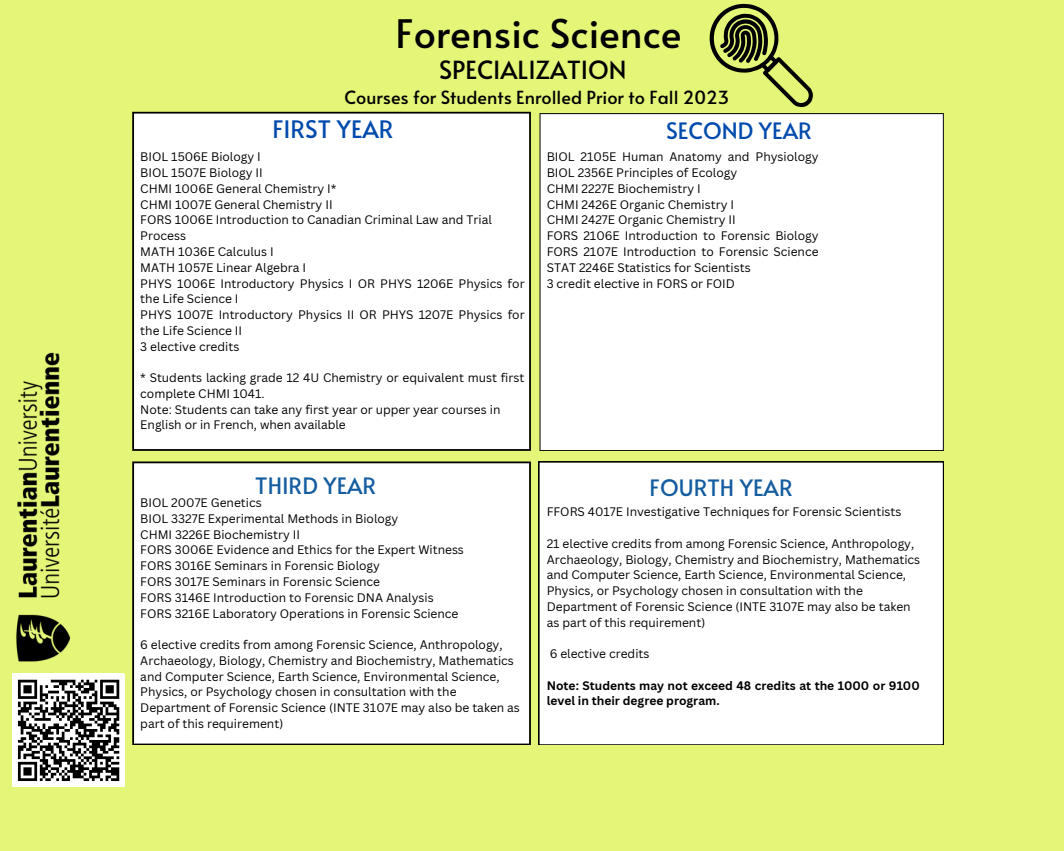
<style>
.page{position:relative;width:1064px;height:851px;background:#fff}
.page>*{position:absolute;margin:0;border:0;box-sizing:border-box;transform-origin:0 0}
.t1{font:39.15px "Alata";color:#000}
.t2{font:24.9px "Alata";color:#000}
.t3{font:24px "Alata";color:#004aad}
.t4{font:22.5px "Alata";color:#145da0}
.t5{font:22.5px "Alata";color:#004aad}
.t6{font:18px "Alata";color:#000}
.t7{font:12px/15.8px "Canva Sans";color:#000}
.t8{font:700 12px/15.8px "Canva Sans";color:#000}
</style>
<div class="page">
<div style="left:0;top:0;width:1063px;height:850px;background:#e4f577"></div>
<div style="left:133px;top:462px;width:397px;height:282px;background:#fff"></div>
<hr style="left:132px;top:463px;width:2px;height:280px;background:#000">
<hr style="left:529px;top:463px;width:1px;height:280px;background:#000">
<hr style="left:134px;top:743px;width:395px;height:2px;background:#000">
<hr style="left:134px;top:461px;width:395px;height:2px;background:#000">
<div style="left:540px;top:114px;width:403px;height:336px;background:#fff"></div>
<hr style="left:539px;top:114px;width:1px;height:336px;background:#000">
<hr style="left:942px;top:114px;width:1px;height:336px;background:#000">
<hr style="left:540px;top:450px;width:402px;height:1px;background:#000">
<hr style="left:540px;top:113px;width:402px;height:1px;background:#000">
<div style="left:133px;top:113px;width:397px;height:337px;background:#fff"></div>
<hr style="left:132px;top:114px;width:2px;height:335px;background:#000">
<hr style="left:529px;top:114px;width:1px;height:335px;background:#000">
<hr style="left:134px;top:449px;width:395px;height:2px;background:#000">
<hr style="left:134px;top:112px;width:395px;height:2px;background:#000">
<div style="left:538px;top:461px;width:405px;height:284px;background:#fff"></div>
<div style="left:537px;top:460px;width:407px;height:286px;border:2px solid #000"></div>
<img style="left:16px;top:352px;width:55px;height:310px">
<svg style="left:709px;top:4px;width:103px;height:103px"></svg>
<div style="left:12px;top:674px;width:113px;height:112px;background:#fff"></div>
<svg style="left:17px;top:679px;width:103px;height:102px"></svg>
<h1 class="t1" style="left:395px;top:4px;width:288px">Forensic Science</h1>
<h1 class="t2" style="left:439px;top:51px;width:189px">SPECIALIZATION</h1>
<h1 class="t6" style="left:344px;top:84px;width:386px">Courses for Students Enrolled Prior to Fall 2023</h1>
<h2 class="t3" style="left:272px;top:112px;width:123px">FIRST YEAR</h2>
<p class="t7" style="left:140px;top:149px;width:386px">BIOL 1506E Biology I<br>BIOL 1507E Biology II<br>CHMI 1006E General Chemistry I*<br>CHMI 1007E General Chemistry II<br>FORS 1006E Introduction to Canadian Criminal Law and Trial<br>Process<br>MATH 1036E Calculus I<br>MATH 1057E Linear Algebra I<br>PHYS 1006E Introductory Physics I OR PHYS 1206E Physics for the Life Science I<br>PHYS 1007E Introductory Physics II OR PHYS 1207E Physics for the Life Science II<br>3 elective credits</p>
<p class="t7" style="left:140px;top:369px;width:385px">* Students lacking grade 12 4U Chemistry or equivalent must first complete CHMI 1041.<br>Note: Students can take any first year or upper year courses in English or in French, when available</p>
<h2 class="t5" style="left:666px;top:114px;width:147px">SECOND YEAR</h2>
<p class="t7" style="left:546px;top:149px;width:273px">BIOL 2105E Human Anatomy and Physiology BIOL 2356E Principles of Ecology<br>CHMI 2227E Biochemistry I<br>CHMI 2426E Organic Chemistry I<br>CHMI 2427E Organic Chemistry II<br>FORS 2106E Introduction to Forensic Biology FORS 2107E Introduction to Forensic Science STAT 2246E Statistics for Scientists<br>3 credit elective in FORS or FOID</p>
<h2 class="t4" style="left:255px;top:469px;width:122px">THIRD YEAR</h2>
<p class="t7" style="left:140px;top:494px;width:325px">BIOL 2007E Genetics<br>BIOL 3327E Experimental Methods in Biology<br>CHMI 3226E Biochemistry II<br>FORS 3006E Evidence and Ethics for the Expert Witness FORS 3016E Seminars in Forensic Biology<br>FORS 3017E Seminars in Forensic Science<br>FORS 3146E Introduction to Forensic DNA Analysis FORS 3216E Laboratory Operations in Forensic Science</p>
<p class="t7" style="left:140px;top:636px;width:381px">6 elective credits from among Forensic Science, Anthropology, Archaeology, Biology, Chemistry and Biochemistry, Mathematics and Computer Science, Earth Science, Environmental Science, Physics, or Psychology chosen in consultation with the Department of Forensic Science (INTE 3107E may also be taken as part of this requirement)</p>
<h2 class="t4" style="left:649px;top:470px;width:144px">FOURTH YEAR</h2>
<h1 class="t7" style="left:546px;top:503px;width:356px">FFORS 4017E Investigative Techniques for Forensic Scientists</h1>
<h1 class="t7" style="left:546px;top:535px;width:375px">21 elective credits from among Forensic Science, Anthropology, Archaeology, Biology, Chemistry and Biochemistry, Mathematics and Computer Science, Earth Science, Environmental Science, Physics, or Psychology chosen in consultation with the Department of Forensic Science (INTE 3107E may also be taken as part of this requirement)</h1>
<h1 class="t7" style="left:549px;top:645px;width:101px">6 elective credits</h1>
<h1 class="t8" style="left:546px;top:677px;width:374px">Note: Students may not exceed 48 credits at the 1000 or 9100 level in their degree program.</h1>
</div>
